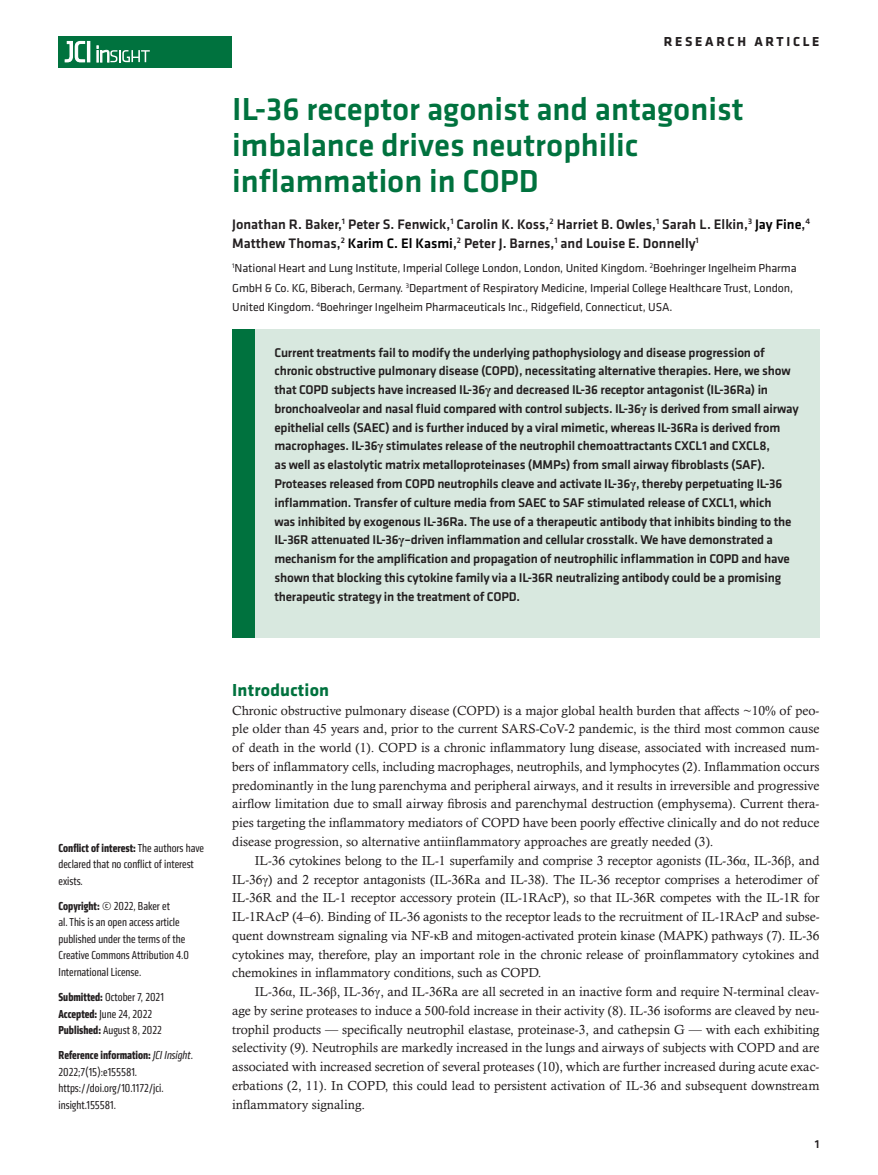
<style>
.page{position:relative;width:878px;height:1175px;background:#fff}
.page>*{position:absolute;margin:0;border:0;box-sizing:border-box;transform-origin:0 0}
.t1{font:500 33px/36px "Klavika Basic";color:#00723e}
.t2{font:700 18px "Klavika";letter-spacing:.01em;color:#00723e}
.t3{font:500 14.25px/19.5px "Klavika Basic";color:#231f20}
.t4{font:700 13.5px "Klavika Basic";letter-spacing:.2em;color:#231f20}
.t5{font:13.2px/18.8px "Calisto MT Std";color:#231f20;text-align:justify}
.t6{font:500 13.2px/18.8px "Klavika Basic";letter-spacing:-.015em;color:#231f20}
.t7{font:condensed 12px/16.5px "Klavika";color:#231f20}
.t8{font:12px/19.5px "Klavika";letter-spacing:-.01em;color:#231f20}
.t9{font:500 12px "Klavika Basic";color:#231f20}
.s1{color:#000}
.s2{font-family:"Times New Roman";font-weight:700}
.s3{font-weight:700}
.s4{font-style:italic}
.s5{font-family:"Times New Roman"}
</style>
<div class="page">
<div style="left:59px;top:36px;width:173px;height:31px;background:#00723e"></div>
<hr style="left:87px;top:41px;width:3px;height:21px;background:#fff">
<svg style="left:64px;top:41px;width:21px;height:22px"></svg>
<svg style="left:97px;top:46px;width:53px;height:16px"></svg>
<div style="left:232px;top:330px;width:587px;height:308px;background:#d8e8df"></div>
<div style="left:232px;top:330px;width:22px;height:308px;background:#00723e"></div>
<p class="t4" style="left:663px;top:32px;width:157px">RESEARCH ARTICLE</p>
<h1 class="t1" style="left:232px;top:91px;width:512px">IL-36 receptor agonist and antagonist imbalance drives neutrophilic inflammation in COPD</h1>
<p class="t3" style="left:232px;top:214px;width:579px">Jonathan R. Baker,<sup>1</sup> Peter S. Fenwick,<sup>1</sup> Carolin K. Koss,<sup>2</sup> Harriet B. Owles,<sup>1</sup> Sarah L. Elkin,<sup>3</sup> <span class="s1">Jay Fine</span>,<sup>4<br></sup>Matthew Thomas,<sup>2</sup> <span class="s1">Karim C. El Kasmi</span>,<sup>2</sup> Peter J. Barnes,<sup>1</sup> and Louise E. Donnelly<sup>1</sup></p>
<p class="t8" style="left:232px;top:258px;width:566px"><sup>1</sup>National Heart and Lung Institute, Imperial College London, London, United Kingdom. <sup>2</sup>Boehringer Ingelheim Pharma<br>GmbH &amp; Co. KG, Biberach, Germany. <sup>3</sup>Department of Respiratory Medicine, Imperial College Healthcare Trust, London,<br>United Kingdom. <sup>4</sup>Boehringer Ingelheim Pharmaceuticals Inc., Ridgefield, Connecticut, USA.</p>
<p class="t6" style="left:274px;top:342px;width:526px">Current treatments fail to modify the underlying pathophysiology and disease progression of chronic obstructive pulmonary disease (COPD), necessitating alternative therapies. Here, we show that COPD subjects have increased IL-36<span class="s2">γ</span> and decreased IL-36 receptor antagonist (IL-36Ra) in bronchoalveolar and nasal fluid compared with control subjects. IL-36<span class="s2">γ</span> is derived from small airway epithelial cells (SAEC) and is further induced by a viral mimetic, whereas IL-36Ra is derived from macrophages. IL-36<span class="s2">γ</span> stimulates release of the neutrophil chemoattractants CXCL1 and CXCL8,<br>as well as elastolytic matrix metalloproteinases (MMPs) from small airway fibroblasts (SAF).<br>Proteases released from COPD neutrophils cleave and activate IL-36<span class="s2">γ</span>, thereby perpetuating IL-36 inflammation. Transfer of culture media from SAEC to SAF stimulated release of CXCL1, which<br>was inhibited by exogenous IL-36Ra. The use of a therapeutic antibody that inhibits binding to the IL-36R attenuated IL-36<span class="s2">γ</span>–driven inflammation and cellular crosstalk. We have demonstrated a mechanism for the amplification and propagation of neutrophilic inflammation in COPD and have shown that blocking this cytokine family via a IL-36R neutralizing antibody could be a promising therapeutic strategy in the treatment of COPD.</p>
<p class="t7" style="left:59px;top:839px;width:147px"><span class="s3">Conflict of interest:</span> The authors have declared that no conflict of interest exists.</p>
<p class="t7" style="left:59px;top:897px;width:132px"><span class="s3">Copyright:</span> © 2022, Baker et<br>al. This is an open access article published under the terms of the<br>Creative Commons Attribution 4.0<br>International License.</p>
<p class="t7" style="left:59px;top:988px;width:107px"><span class="s3">Submitted:</span> October 7, 2021<br><span class="s3">Accepted:</span> June 24, 2022<br><span class="s3">Published:</span> August 8, 2022</p>
<p class="t7" style="left:59px;top:1046px;width:136px"><span class="s3">Reference information:</span> <span class="s4">JCI Insight</span>.<br>2022;7(15):e155581. https://doi.org/10.1172/jci. insight.155581.</p>
<h2 class="t2" style="left:232px;top:677px;width:98px">Introduction</h2>
<p class="t5" style="left:232px;top:700px;width:588px">Chronic obstructive pulmonary disease (COPD) is a major global health burden that affects ~10% of peo&shy;ple older than 45 years and, prior to the current SARS-CoV-2 pandemic, is the third most common cause of death in the world (1). COPD is a chronic inflammatory lung disease, associated with increased num&shy;bers of inflammatory cells, including macrophages, neutrophils, and lymphocytes (2). Inflammation occurs predominantly in the lung parenchyma and peripheral airways, and it results in irreversible and progressive airflow limitation due to small airway fibrosis and parenchymal destruction (emphysema). Current thera&shy;pies targeting the inflammatory mediators of COPD have been poorly effective clinically and do not reduce disease progression, so alternative antiinflammatory approaches are greatly needed (3).</p>
<p class="t5" style="left:232px;top:851px;width:588px;text-indent:23px">IL-36 cytokines belong to the IL-1 superfamily and comprise 3 receptor agonists (IL-36<span class="s5">α</span>, IL-36<span class="s5">β</span>, and IL-36<span class="s5">γ</span>) and 2 receptor antagonists (IL-36Ra and IL-38). The IL-36 receptor comprises a heterodimer of IL-36R and the IL-1 receptor accessory protein (IL-1RAcP), so that IL-36R competes with the IL-1R for IL-1RAcP (4–6). Binding of IL-36 agonists to the receptor leads to the recruitment of IL-1RAcP and subse&shy;quent downstream signaling via NF-<span class="s5">κ</span>B and mitogen-activated protein kinase (MAPK) pathways (7). IL-36 cytokines may, therefore, play an important role in the chronic release of proinflammatory cytokines and chemokines in inflammatory conditions, such as COPD.</p>
<p class="t5" style="left:232px;top:982px;width:588px;text-indent:22px">IL-36<span class="s5">α</span>, IL-36<span class="s5">β</span>, IL-36<span class="s5">γ</span>, and IL-36Ra are all secreted in an inactive form and require N-terminal cleav&shy;age by serine proteases to induce a 500-fold increase in their activity (8). IL-36 isoforms are cleaved by neu&shy;trophil products — specifically neutrophil elastase, proteinase-3, and cathepsin G — with each exhibiting selectivity (9). Neutrophils are markedly increased in the lungs and airways of subjects with COPD and are associated with increased secretion of several proteases (10), which are further increased during acute exac&shy;erbations (2, 11). In COPD, this could lead to persistent activation of IL-36 and subsequent downstream inflammatory signaling.</p>
<p class="t9" style="left:814px;top:1135px;width:6px">1</p>
</div>
